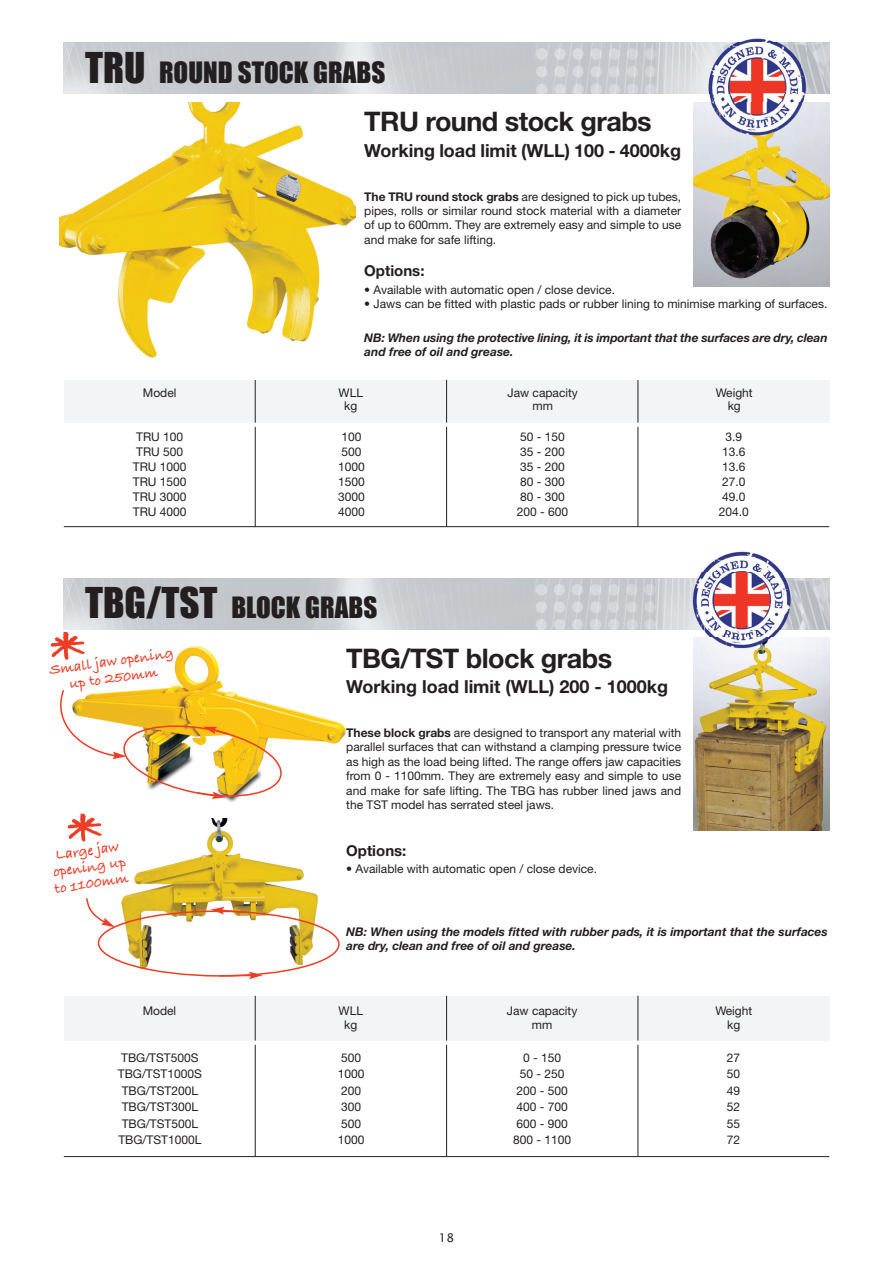
<style>
.page{position:relative;width:893px;height:1263px;background:#fff}
.page>*{position:absolute;margin:0;border:0;box-sizing:border-box;transform-origin:0 0}
.t1{font:72px "Bradley Hand ITCTT Bold";color:#ef3c25}
.t2{font:27px "Impact";color:#231f20}
.t3{font:700 27px "Helvetica Neue";letter-spacing:-.02em;color:#231f20}
.t4{font:700 18px "Helvetica Neue";color:#231f20}
.t5{font:15px/16.5px "Bradley Hand ITCTT Bold";color:#ef3c25;text-align:center}
.t6{font:700 15px "Helvetica Neue";color:#231f20}
.t7{font:12px/14.4px "Helvetica Neue";color:#231f20;text-align:justify}
.t8{font:italic 700 12px/14.2px "Helvetica Neue";color:#231f20}
.t9{font:12px "Lucida Sans";color:#231f20}
.s1{font-size:39px}
.s2{font-weight:700}
</style>
<div class="page">
<img style="left:800px;top:43px;width:29px;height:51px">
<img style="left:63px;top:42px;width:644px;height:52px">
<img style="left:64px;top:43px;width:643px;height:51px">
<img style="left:791px;top:578px;width:38px;height:51px">
<img style="left:63px;top:578px;width:629px;height:52px">
<img style="left:64px;top:578px;width:628px;height:51px">
<img style="left:60px;top:102px;width:295px;height:256px">
<div style="left:64px;top:380px;width:765px;height:43px;background:#f3f4f6"></div>
<hr style="left:255px;top:380px;width:1px;height:43px;background:#231f20">
<hr style="left:255px;top:427px;width:1px;height:100px;background:#231f20">
<hr style="left:446px;top:380px;width:1px;height:43px;background:#231f20">
<hr style="left:446px;top:427px;width:1px;height:100px;background:#231f20">
<hr style="left:638px;top:380px;width:1px;height:43px;background:#231f20">
<hr style="left:638px;top:427px;width:1px;height:100px;background:#231f20">
<hr style="left:64px;top:526px;width:765px;height:1px;background:#231f20">
<img style="left:693px;top:102px;width:136px;height:184px">
<img style="left:168px;top:645px;width:178px;height:99px">
<img style="left:125px;top:818px;width:193px;height:78px">
<img style="left:693px;top:638px;width:136px;height:193px">
<svg style="left:60px;top:688px;width:225px;height:114px"></svg>
<svg style="left:86px;top:896px;width:254px;height:83px"></svg>
<div style="left:64px;top:996px;width:765px;height:44px;background:#f3f4f6"></div>
<hr style="left:255px;top:996px;width:1px;height:44px;background:#231f20">
<hr style="left:255px;top:1045px;width:1px;height:111px;background:#231f20">
<hr style="left:446px;top:996px;width:1px;height:44px;background:#231f20">
<hr style="left:446px;top:1045px;width:1px;height:111px;background:#231f20">
<hr style="left:638px;top:996px;width:1px;height:44px;background:#231f20">
<hr style="left:638px;top:1045px;width:1px;height:111px;background:#231f20">
<hr style="left:64px;top:1156px;width:765px;height:1px;background:#231f20">
<svg style="left:800px;top:94px;width:5px;height:8px"></svg>
<img style="left:707px;top:38px;width:93px;height:64px">
<img style="left:707px;top:102px;width:100px;height:34px">
<img style="left:692px;top:551px;width:99px;height:87px">
<img style="left:693px;top:638px;width:98px;height:11px">
<h2 class="t2" style="left:85px;top:56px;width:302px"><span class="s1">TRU</span> ROUND STOCK GRABS</h2>
<h2 class="t3" style="left:364px;top:112px;width:289px">TRU round stock grabs</h2>
<h3 class="t4" style="left:364px;top:144px;width:318px">Working load limit (WLL) 100 - 4000kg</h3>
<p class="t7" style="left:364px;top:190px;width:318px"><span class="s2">The TRU round stock grabs</span> are designed to pick up tubes, pipes, rolls or similar round stock material with a diameter of up to 600mm. They are extremely easy and simple to use and make for safe lifting.</p>
<p class="t6" style="left:364px;top:265px;width:62px">Options:</p>
<p class="t7" style="left:364px;top:283px;width:252px">• Available with automatic open / close device.</p>
<p class="t7" style="left:364px;top:298px;width:464px">• Jaws can be fitted with plastic pads or rubber lining to minimise marking of surfaces.</p>
<p class="t8" style="left:364px;top:331px;width:465px">NB: When using the protective lining, it is important that the surfaces are dry, clean and free of oil and grease.</p>
<p class="t7" style="left:143px;top:386px;width:35px">Model</p>
<p class="t7" style="left:339px;top:386px;width:26px">WLL</p>
<p class="t7" style="left:507px;top:386px;width:72px">Jaw capacity</p>
<p class="t7" style="left:716px;top:386px;width:38px">Weight</p>
<p class="t7" style="left:344px;top:400px;width:15px">kg</p>
<p class="t7" style="left:532px;top:400px;width:22px">mm</p>
<p class="t7" style="left:728px;top:400px;width:15px">kg</p>
<p class="t7" style="left:136px;top:431px;width:49px">TRU 100</p>
<p class="t7" style="left:341px;top:431px;width:21px">100</p>
<p class="t7" style="left:520px;top:431px;width:46px">50 - 150</p>
<p class="t7" style="left:726px;top:431px;width:18px">3.9</p>
<p class="t7" style="left:136px;top:446px;width:49px">TRU 500</p>
<p class="t7" style="left:341px;top:446px;width:21px">500</p>
<p class="t7" style="left:520px;top:446px;width:46px">35 - 200</p>
<p class="t7" style="left:722px;top:446px;width:25px">13.6</p>
<p class="t7" style="left:133px;top:461px;width:55px">TRU 1000</p>
<p class="t7" style="left:338px;top:461px;width:28px">1000</p>
<p class="t7" style="left:520px;top:461px;width:46px">35 - 200</p>
<p class="t7" style="left:722px;top:461px;width:25px">13.6</p>
<p class="t7" style="left:133px;top:476px;width:55px">TRU 1500</p>
<p class="t7" style="left:338px;top:476px;width:28px">1500</p>
<p class="t7" style="left:520px;top:476px;width:46px">80 - 300</p>
<p class="t7" style="left:722px;top:476px;width:25px">27.0</p>
<p class="t7" style="left:133px;top:491px;width:55px">TRU 3000</p>
<p class="t7" style="left:338px;top:491px;width:28px">3000</p>
<p class="t7" style="left:520px;top:491px;width:46px">80 - 300</p>
<p class="t7" style="left:722px;top:491px;width:25px">49.0</p>
<p class="t7" style="left:133px;top:506px;width:55px">TRU 4000</p>
<p class="t7" style="left:338px;top:506px;width:28px">4000</p>
<p class="t7" style="left:517px;top:506px;width:53px">200 - 600</p>
<p class="t7" style="left:719px;top:506px;width:31px">204.0</p>
<h2 class="t2" style="left:85px;top:591px;width:294px"><span class="s1">TBG/TST</span> BLOCK GRABS</h2>
<h1 class="t1" style="left:48px;top:618px;width:41px">*</h1>
<p class="t5" style="left:69px;top:677px;width:91px;rotate:-8deg">up to 250mm</p>
<p class="t5" style="left:49px;top:663px;width:126px;rotate:-8deg">Small jaw opening</p>
<h1 class="t1" style="left:65px;top:799px;width:41px">*</h1>
<p class="t5" style="left:49px;top:848px;width:76px;rotate:-8deg">Large jaw opening up to 1100mm</p>
<h2 class="t3" style="left:346px;top:648px;width:267px">TBG/TST block grabs</h2>
<h3 class="t4" style="left:346px;top:680px;width:323px">Working load limit (WLL) 200 - 1000kg</h3>
<p class="t7" style="left:346px;top:727px;width:336px"><span class="s2">These block grabs</span> are designed to transport any material with parallel surfaces that can withstand a clamping pressure twice as high as the load being lifted. The range offers jaw capacities from 0 - 1100mm. They are extremely easy and simple to use and make for safe lifting. The TBG has rubber lined jaws and the TST model has serrated steel jaws.</p>
<p class="t6" style="left:346px;top:845px;width:62px">Options:</p>
<p class="t7" style="left:346px;top:863px;width:252px">• Available with automatic open / close device.</p>
<p class="t8" style="left:346px;top:925px;width:483px">NB: When using the models fitted with rubber pads, it is important that the surfaces are dry, clean and free of oil and grease.</p>
<p class="t7" style="left:143px;top:1005px;width:35px">Model</p>
<p class="t7" style="left:339px;top:1005px;width:26px">WLL</p>
<p class="t7" style="left:507px;top:1005px;width:72px">Jaw capacity</p>
<p class="t7" style="left:715px;top:1005px;width:38px">Weight</p>
<p class="t7" style="left:344px;top:1018px;width:15px">kg</p>
<p class="t7" style="left:532px;top:1018px;width:22px">mm</p>
<p class="t7" style="left:727px;top:1018px;width:15px">kg</p>
<p class="t7" style="left:121px;top:1051px;width:79px">TBG/TST500S</p>
<p class="t7" style="left:341px;top:1051px;width:21px">500</p>
<p class="t7" style="left:523px;top:1051px;width:39px">0 - 150</p>
<p class="t7" style="left:727px;top:1051px;width:15px">27</p>
<p class="t7" style="left:118px;top:1068px;width:86px">TBG/TST1000S</p>
<p class="t7" style="left:338px;top:1068px;width:28px">1000</p>
<p class="t7" style="left:520px;top:1068px;width:46px">50 - 250</p>
<p class="t7" style="left:727px;top:1068px;width:15px">50</p>
<p class="t7" style="left:122px;top:1084px;width:78px">TBG/TST200L</p>
<p class="t7" style="left:341px;top:1084px;width:21px">200</p>
<p class="t7" style="left:516px;top:1084px;width:53px">200 - 500</p>
<p class="t7" style="left:727px;top:1084px;width:15px">49</p>
<p class="t7" style="left:122px;top:1101px;width:78px">TBG/TST300L</p>
<p class="t7" style="left:341px;top:1101px;width:21px">300</p>
<p class="t7" style="left:516px;top:1101px;width:53px">400 - 700</p>
<p class="t7" style="left:727px;top:1101px;width:15px">52</p>
<p class="t7" style="left:122px;top:1117px;width:78px">TBG/TST500L</p>
<p class="t7" style="left:341px;top:1117px;width:21px">500</p>
<p class="t7" style="left:516px;top:1117px;width:53px">600 - 900</p>
<p class="t7" style="left:727px;top:1117px;width:15px">55</p>
<p class="t7" style="left:118px;top:1134px;width:85px">TBG/TST1000L</p>
<p class="t7" style="left:338px;top:1134px;width:28px">1000</p>
<p class="t7" style="left:513px;top:1134px;width:59px">800 - 1100</p>
<p class="t7" style="left:727px;top:1134px;width:15px">72</p>
<p class="t9" style="left:439px;top:1231px;width:17px">18</p>
</div>
